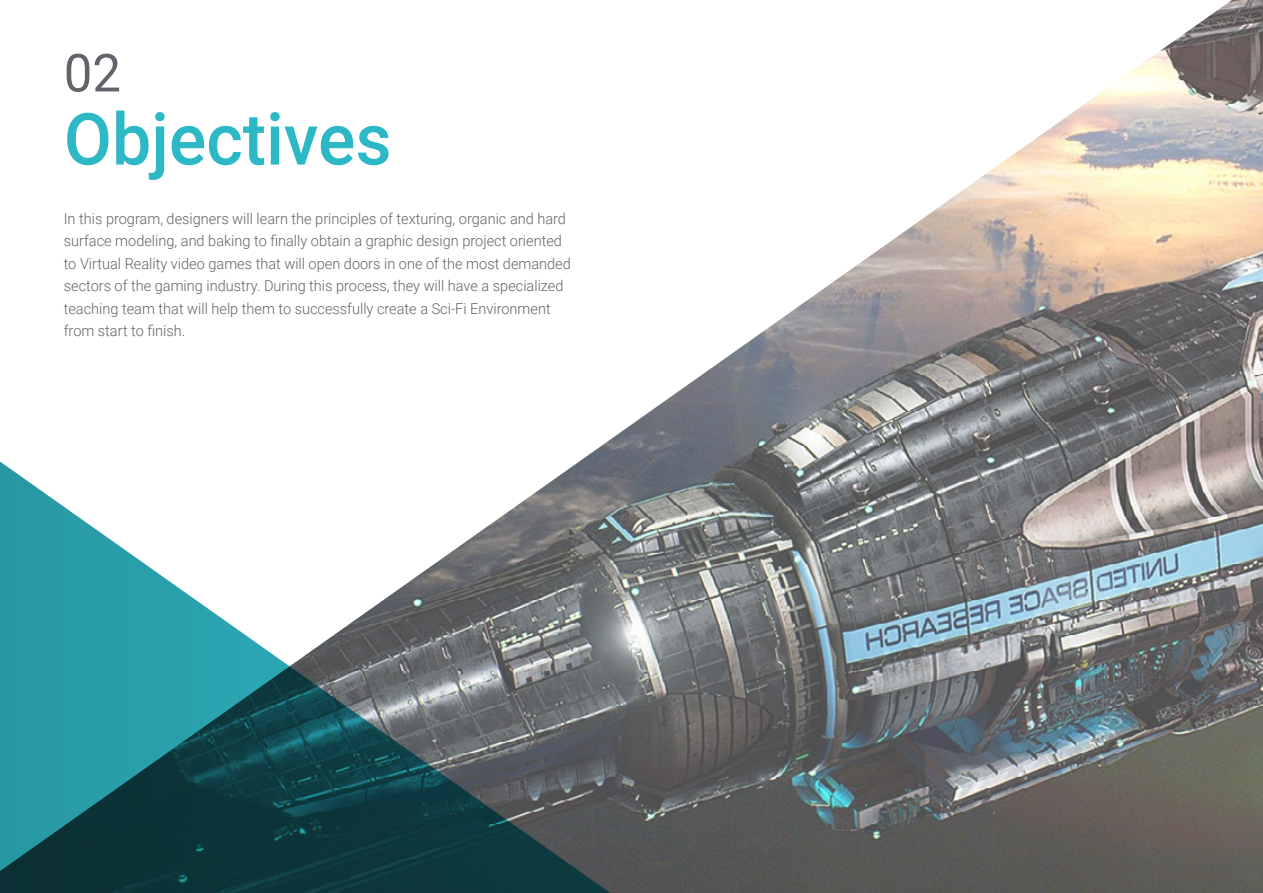
<style>
.page{position:relative;width:1263px;height:893px;background:#fff}
.page>*{position:absolute;margin:0;border:0;box-sizing:border-box;transform-origin:0 0}
.t1{font:500 72px "Roboto";color:#2db8c5}
.t2{font:52.5px "Roboto";color:#61646a}
.t3{font:300 15px/22.5px "Roboto";color:#61646a}
</style>
<div class="page">
<img style="left:601px;top:0;width:662px;height:893px">
<svg style="left:0;top:446px;width:640px;height:447px"></svg>
<h2 class="t2" style="left:64px;top:36px;width:59px">02</h2>
<h1 class="t1" style="left:64px;top:89px;width:329px">Objectives</h1>
<p class="t3" style="left:64px;top:207px;width:509px">In this program, designers will learn the principles of texturing, organic and hard surface modeling, and baking to finally obtain a graphic design project oriented to Virtual Reality video games that will open doors in one of the most demanded sectors of the gaming industry. During this process, they will have a specialized teaching team that will help them to successfully create a Sci-Fi Environment from start to finish.</p>
</div>
